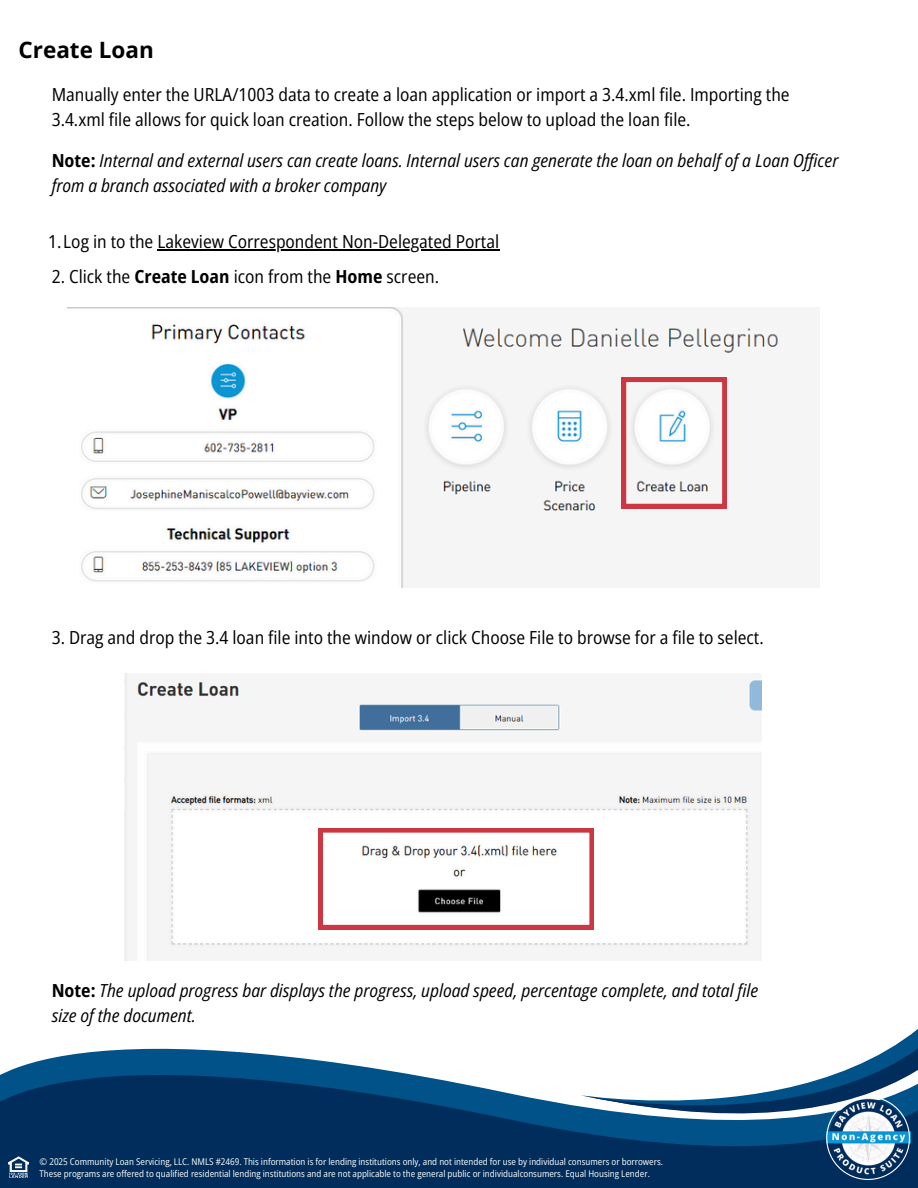
<style>
.page{position:relative;width:918px;height:1188px;background:#fff}
.page>*{position:absolute;margin:0;border:0;box-sizing:border-box;transform-origin:0 0}
.t1{font:700 22.5px "Open Sans";color:#000}
.t2{font:semi-condensed 18px/24.8px "Open Sans";color:#000}
.t3{font:italic semi-condensed 18px/24.8px "Open Sans";color:#000}
.t4{font:semi-condensed 9.3px/11.6px "Open Sans";color:#fbfbfb}
.s1{font-weight:700;font-style:normal}
.s2{font-weight:700}
</style>
<div class="page">
<svg style="left:0;top:1048px;width:574px;height:140px;background:#214f79"></svg>
<svg style="left:574px;top:1029px;width:344px;height:159px"></svg>
<svg style="left:8px;top:1156px;width:21px;height:22px"></svg>
<img style="left:826px;top:1096px;width:85px;height:85px">
<svg style="left:826px;top:1096px;width:84px;height:84px"></svg>
<img style="left:68px;top:307px;width:711px;height:280px">
<img style="left:125px;top:673px;width:637px;height:287px">
<svg style="left:622px;top:378px;width:104px;height:130px"></svg>
<svg style="left:319px;top:828px;width:275px;height:101px"></svg>
<hr style="left:158px;top:249px;width:342px;height:1px;background:#000">
<h1 class="t1" style="left:19px;top:34px;width:137px">Create Loan</h1>
<p class="t2" style="left:52px;top:82px;width:739px">Manually enter the URLA/1003 data to create a loan application or import a 3.4.xml file. Importing the<br>3.4.xml file allows for quick loan creation. Follow the steps below to upload the loan file.</p>
<h2 class="t3" style="left:52px;top:148px;width:788px"><span class="s1">Note:</span> Internal and external users can create loans. Internal users can generate the loan on behalf of a Loan Officer from a branch associated with a broker company</h2>
<p class="t2" style="left:48px;top:229px;width:452px">1.Log in to the Lakeview Correspondent Non-Delegated Portal</p>
<h2 class="t2" style="left:52px;top:264px;width:389px">2. Click the <span class="s2">Create Loan</span> icon from the <span class="s2">Home</span> screen.</h2>
<p class="t2" style="left:52px;top:624px;width:714px">3. Drag and drop the 3.4 loan file into the window or click Choose File to browse for a file to select.</p>
<p class="t3" style="left:52px;top:978px;width:708px"><span class="s1">Note:</span> The upload progress bar displays the progress, upload speed, percentage complete, and total file size of the document.</p>
<h2 class="t4" style="left:40px;top:1156px;width:625px">© 2025 Community Loan Servicing, LLC. NMLS #2469. This information is for lending institutions only, and not intended for use by individual consumers or borrowers.<br>These programs are offered to qualified residential lending institutions and are not applicable to the general public or individualconsumers. Equal Housing Lender.</h2>
</div>
